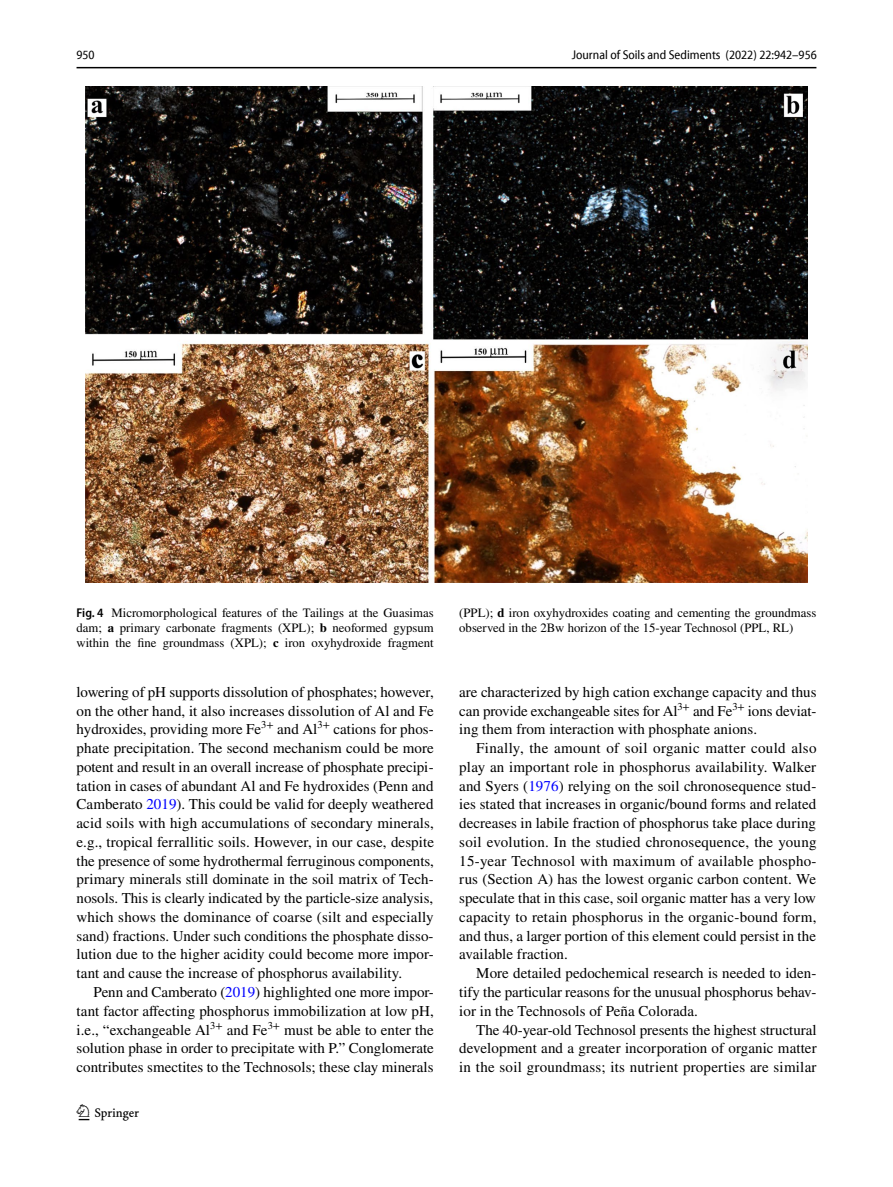
<style>
.page{position:relative;width:893px;height:1187px;background:#fff}
.page>*{position:absolute;margin:0;border:0;box-sizing:border-box;transform-origin:0 0}
.t1{font:22.5px "Springnew Regular 2";color:#000}
.t2{font:15px/18.8px "STIX";letter-spacing:.005em;color:#000;text-align:justify}
.t3{font:12.75px/15px "STIX";color:#000;text-align:justify}
.t4{font:semi-condensed 12.75px "Myriad Pro Unic";color:#000}
.s1{font-family:"Myriad Pro";font-weight:600;font-stretch:semi-condensed}
.s2{font-weight:700}
.s3{color:#00f}
</style>
<div class="page">
<hr style="left:77px;top:67px;width:739px;height:1px;background:#000">
<img style="left:85px;top:87px;width:723px;height:495px">
<p class="t4" style="left:77px;top:50px;width:20px">950</p>
<p class="t4" style="left:572px;top:50px;width:246px">Journal of Soils and Sediments (2022) 22:942–956</p>
<p class="t3" style="left:77px;top:606px;width:359px"><span class="s1">Fig. 4</span> Micromorphological features of the Tailings at the Guasimas dam; <span class="s2">a</span> primary carbonate fragments (XPL); <span class="s2">b</span> neoformed gypsum within the fine groundmass (XPL); <span class="s2">c</span> iron oxyhydroxide fragment</p>
<p class="t3" style="left:459px;top:606px;width:359px">(PPL); <span class="s2">d</span> iron oxyhydroxides coating and cementing the groundmass observed in the 2Bw horizon of the 15-year Technosol (PPL, RL)</p>
<p class="t2" style="left:77px;top:683px;width:359px">lowering of pH supports dissolution of phosphates; however, on the other hand, it also increases dissolution of Al and Fe hydroxides, providing more Fe<sup>3+</sup> and Al<sup>3+</sup> cations for phos&shy;phate precipitation. The second mechanism could be more potent and result in an overall increase of phosphate precipi&shy;tation in cases of abundant Al and Fe hydroxides (Penn and Camberato <span class="s3">2019</span>). This could be valid for deeply weathered acid soils with high accumulations of secondary minerals, e.g., tropical ferrallitic soils. However, in our case, despite the presence of some hydrothermal ferruginous components, primary minerals still dominate in the soil matrix of Tech&shy;nosols. This is clearly indicated by the particle-size analysis, which shows the dominance of coarse (silt and especially sand) fractions. Under such conditions the phosphate disso&shy;lution due to the higher acidity could become more impor&shy;tant and cause the increase of phosphorus availability.</p>
<p class="t2" style="left:77px;top:983px;width:359px;text-indent:17px">Penn and Camberato (<span class="s3">2019</span>) highlighted one more impor&shy;tant factor affecting phosphorus immobilization at low pH, i.e., “exchangeable Al<sup>3+</sup> and Fe<sup>3+</sup> must be able to enter the solution phase in order to precipitate with P.” Conglomerate contributes smectites to the Technosols; these clay minerals</p>
<h1 class="t1" style="left:79px;top:1104px;width:62px">1 3</h1>
<p class="t2" style="left:459px;top:683px;width:359px">are characterized by high cation exchange capacity and thus can provide exchangeable sites for Al<sup>3+</sup> and Fe<sup>3+</sup> ions deviat&shy;ing them from interaction with phosphate anions.</p>
<p class="t2" style="left:459px;top:739px;width:359px;text-indent:17px">Finally, the amount of soil organic matter could also play an important role in phosphorus availability. Walker and Syers (<span class="s3">1976</span>) relying on the soil chronosequence stud&shy;ies stated that increases in organic/bound forms and related decreases in labile fraction of phosphorus take place during soil evolution. In the studied chronosequence, the young 15-year Technosol with maximum of available phospho&shy;rus (Section A) has the lowest organic carbon content. We speculate that in this case, soil organic matter has a very low capacity to retain phosphorus in the organic-bound form, and thus, a larger portion of this element could persist in the available fraction.</p>
<p class="t2" style="left:459px;top:964px;width:359px;text-indent:17px">More detailed pedochemical research is needed to iden&shy;tify the particular reasons for the unusual phosphorus behav&shy;ior in the Technosols of Peña Colorada.</p>
<p class="t2" style="left:459px;top:1021px;width:359px;text-indent:17px">The 40-year-old Technosol presents the highest structural development and a greater incorporation of organic matter in the soil groundmass; its nutrient properties are similar</p>
</div>
